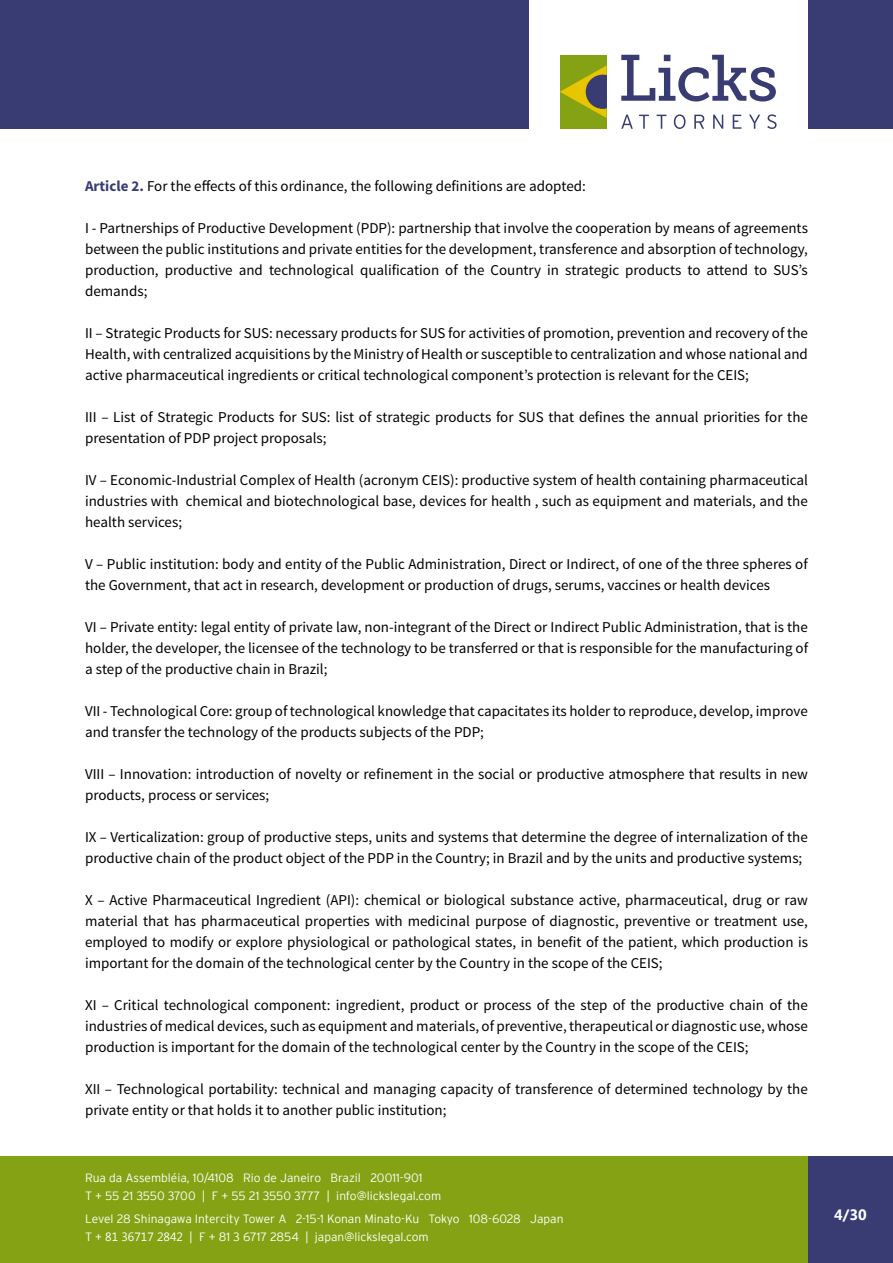
<style>
.page{position:relative;width:893px;height:1263px;background:#fff}
.page>*{position:absolute;margin:0;border:0;box-sizing:border-box;transform-origin:0 0}
.t1{font:15px/21px "Source Sans Pro";color:#000;text-align:justify}
.t2{font:700 15px "Segoe UI";color:#fff}
.t3{font:300 12px/18px "Interstate";color:#fff}
.s1{font-weight:700;color:#383c72}
.s2{font-family:"Segoe UI";font-weight:400}
</style>
<div class="page">
<div style="left:0;top:1156px;width:893px;height:107px;background:#84a214"></div>
<div style="left:808px;top:1156px;width:85px;height:107px;background:#383c72"></div>
<svg style="left:621px;top:115px;width:12px;height:14px"></svg>
<svg style="left:639px;top:115px;width:10px;height:14px"></svg>
<svg style="left:657px;top:115px;width:9px;height:14px"></svg>
<svg style="left:674px;top:114px;width:11px;height:15px"></svg>
<svg style="left:694px;top:115px;width:10px;height:14px"></svg>
<svg style="left:713px;top:115px;width:10px;height:14px"></svg>
<svg style="left:733px;top:115px;width:8px;height:14px"></svg>
<svg style="left:749px;top:115px;width:11px;height:14px"></svg>
<svg style="left:767px;top:114px;width:10px;height:15px"></svg>
<svg style="left:621px;top:55px;width:155px;height:47px"></svg>
<div style="left:560px;top:55px;width:47px;height:74px;background:#84a214"></div>
<svg style="left:560px;top:65px;width:47px;height:53px"></svg>
<div style="left:0;top:0;width:528px;height:129px;background:#383c72"></div>
<div style="left:808px;top:0;width:85px;height:129px;background:#383c72"></div>
<p class="t1" style="left:85px;top:176px;width:502px"><span class="s1">Article 2.</span> For the effects of this ordinance, the following definitions are adopted:</p>
<p class="t1" style="left:85px;top:218px;width:724px">I - Partnerships of Productive Development (PDP): partnership that involve the cooperation by means of agreements between the public institutions and private entities for the development, transference and absorption of technology, production, productive and technological qualification of the Country in strategic products to attend to SUS’s demands;</p>
<p class="t1" style="left:85px;top:323px;width:724px">II – Strategic Products for SUS: necessary products for SUS for activities of promotion, prevention and recovery of the Health, with centralized acquisitions by the Ministry of Health or susceptible to centralization and whose national and active pharmaceutical ingredients or critical technological component’s protection is relevant for the CEIS;</p>
<p class="t1" style="left:85px;top:407px;width:724px">III – List of Strategic Products for SUS: list of strategic products for SUS that defines the annual priorities for the presentation of PDP project proposals;</p>
<p class="t1" style="left:85px;top:470px;width:724px">IV – Economic-Industrial Complex of Health (acronym CEIS): productive system of health containing pharmaceutical industries with chemical and biotechnological base, devices for health , such as equipment and materials, and the health services;</p>
<p class="t1" style="left:85px;top:554px;width:724px">V – Public institution: body and entity of the Public Administration, Direct or Indirect, of one of the three spheres of the Government, that act in research, development or production of drugs, serums, vaccines or health devices</p>
<p class="t1" style="left:85px;top:617px;width:724px">VI – Private entity: legal entity of private law, non-integrant of the Direct or Indirect Public Administration, that is the holder, the developer, the licensee of the technology to be transferred or that is responsible for the manufacturing of a step of the productive chain in Brazil;</p>
<p class="t1" style="left:85px;top:701px;width:724px">VII - Technological Core: group of technological knowledge that capacitates its holder to reproduce, develop, improve and transfer the technology of the products subjects of the PDP;</p>
<p class="t1" style="left:85px;top:764px;width:724px">VIII – Innovation: introduction of novelty or refinement in the social or productive atmosphere that results in new products, process or services;</p>
<p class="t1" style="left:85px;top:827px;width:724px">IX – Verticalization: group of productive steps, units and systems that determine the degree of internalization of the productive chain of the product object of the PDP in the Country; in Brazil and by the units and productive systems;</p>
<p class="t1" style="left:85px;top:890px;width:724px">X – Active Pharmaceutical Ingredient (API): chemical or biological substance active, pharmaceutical, drug or raw material that has pharmaceutical properties with medicinal purpose of diagnostic, preventive or treatment use, employed to modify or explore physiological or pathological states, in benefit of the patient, which production is important for the domain of the technological center by the Country in the scope of the CEIS;</p>
<p class="t1" style="left:85px;top:995px;width:724px">XI – Critical technological component: ingredient, product or process of the step of the productive chain of the industries of medical devices, such as equipment and materials, of preventive, therapeutical or diagnostic use, whose production is important for the domain of the technological center by the Country in the scope of the CEIS;</p>
<p class="t1" style="left:85px;top:1079px;width:724px">XII – Technological portability: technical and managing capacity of transference of determined technology by the private entity or that holds it to another public institution;</p>
<p class="t3" style="left:85px;top:1168px;width:358px">Rua da Assembléia, 10/4108 Rio de Janeiro Brazil 20011-901<br>T + 55 21 3550 3700 | F + 55 21 3550 3777 | info@lickslegal.com</p>
<p class="t3" style="left:85px;top:1210px;width:480px">Level 28 Shinagawa Intercity Tower A 2-15-1 Konan Minato-Ku Tokyo 108-6028 Japan<br>T + <span class="s2">81 36717 2842</span> | F + 81 3 6717 2854 | japan@lickslegal.com</p>
<p class="t2" style="left:834px;top:1204px;width:34px">4/30</p>
</div>
